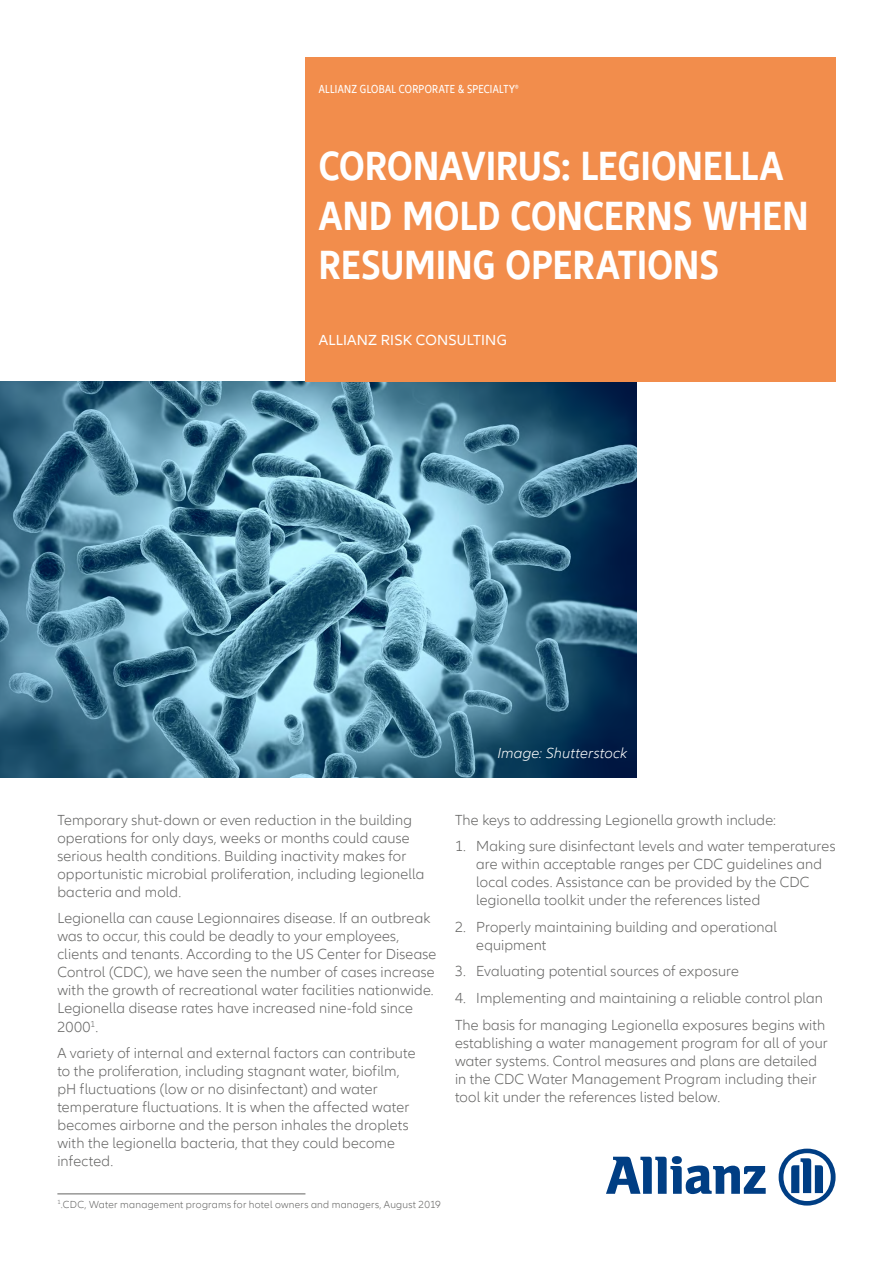
<style>
.page{position:relative;width:893px;height:1263px;background:#fff}
.page>*{position:absolute;margin:0;border:0;box-sizing:border-box;transform-origin:0 0}
.t1{font:700 condensed 42px/49.5px "Allianz Neo";letter-spacing:.005em;color:#fff}
.t2{font:300 15px/18px "Allianz Neo";letter-spacing:.01em;color:#636362}
.t3{font:15px "Allianz Neo";letter-spacing:.015em;color:#fff}
.t4{font:italic 300 15px "Allianz Neo";letter-spacing:.01em;color:#fff}
.t5{font:condensed 12px "Allianz Neo";letter-spacing:.025em;color:#fff}
.t6{font:300 10.5px "Allianz Neo";letter-spacing:.02em;color:#636362}
</style>
<div class="page">
<svg style="left:606px;top:1156px;width:160px;height:38px"></svg>
<svg style="left:779px;top:1148px;width:57px;height:57px"></svg>
<img style="left:0;top:381px;width:637px;height:396px">
<div style="left:305px;top:57px;width:531px;height:324px;background:#f28d4c"></div>
<hr style="left:57px;top:1193px;width:248px;height:1px;background:#636362">
<p class="t5" style="left:319px;top:83px;width:201px">ALLIANZ GLOBAL CORPORATE &amp; SPECIALTY®</p>
<h1 class="t1" style="left:319px;top:143px;width:491px">CORONAVIRUS: LEGIONELLA<br>AND MOLD CONCERNS WHEN<br>RESUMING OPERATIONS</h1>
<p class="t3" style="left:319px;top:332px;width:189px">ALLIANZ RISK CONSULTING</p>
<p class="t4" style="left:497px;top:745px;width:131px">Image: Shutterstock</p>
<p class="t2" style="left:57px;top:811px;width:369px">Temporary shut-down or even reduction in the building operations for only days, weeks or months could cause serious health conditions. Building inactivity makes for opportunistic microbial proliferation, including legionella bacteria and mold.</p>
<p class="t2" style="left:57px;top:910px;width:381px">Legionella can cause Legionnaires disease. If an outbreak was to occur, this could be deadly to your employees, clients and tenants. According to the US Center for Disease Control (CDC), we have seen the number of cases increase with the growth of recreational water facilities nationwide.<br>Legionella disease rates have increased nine-fold since 2000<sup>1</sup>.</p>
<p class="t2" style="left:57px;top:1044px;width:360px">A variety of internal and external factors can contribute to the proliferation, including stagnant water, biofilm, pH fluctuations (low or no disinfectant) and water temperature fluctuations. It is when the affected water becomes airborne and the person inhales the droplets with the legionella bacteria, that they could become infected.</p>
<p class="t6" style="left:57px;top:1198px;width:385px"><sup>1</sup>.CDC, Water management programs for hotel owners and managers, August 2019</p>
<p class="t2" style="left:455px;top:811px;width:323px">The keys to addressing Legionella growth include:</p>
<p class="t2" style="left:476px;top:838px;width:361px;text-indent:-21px">1. Making sure disinfectant levels and water temperatures are within acceptable ranges per CDC guidelines and local codes. Assistance can be provided by the CDC legionella toolkit under the references listed</p>
<p class="t2" style="left:476px;top:918px;width:302px;text-indent:-21px">2. Properly maintaining building and operational equipment</p>
<p class="t2" style="left:455px;top:963px;width:285px">3. Evaluating potential sources of exposure</p>
<p class="t2" style="left:455px;top:985px;width:372px;line-height:26.5px">4. Implementing and maintaining a reliable control plan<br>The basis for managing Legionella exposures begins with</p>
<p class="t2" style="left:455px;top:1034px;width:374px">establishing a water management program for all of your water systems. Control measures and plans are detailed in the CDC Water Management Program including their tool kit under the references listed below.</p>
</div>
